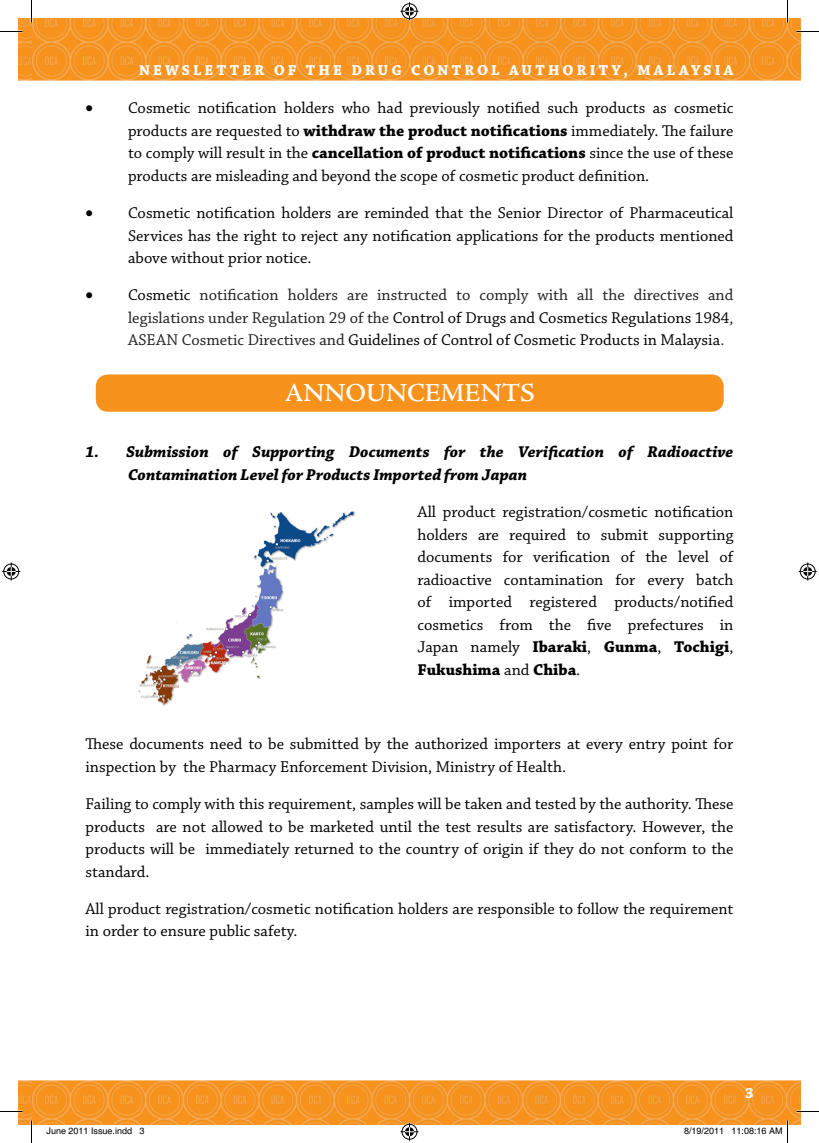
<style>
.page{position:relative;width:819px;height:1143px;background:#fff}
.page>*{position:absolute;margin:0;border:0;box-sizing:border-box;transform-origin:0 0}
.t1{font:600 27px "Adobe Jenson";color:#fff}
.List_Paragraph{font:16.5px/22.5px "Chaparral Pro";color:#000;text-align:justify}
.List_Paragraph-2{font:16.5px/22.5px "Chaparral Pro";color:#231f20;text-align:justify}
.List_Paragraph-3{font:italic 700 16.5px/22.5px "Chaparral Pro";color:#000}
.t2{font:700 15.15px "Chaparral Pro";letter-spacing:.205em;color:#fff}
.t3{font:9px "Helvetica";color:#000}
.s1{font-weight:700}
.s2{color:#000}
</style>
<div class="page">
<img style="left:19px;top:19px;width:781px;height:1105px">
<div style="left:96px;top:374px;width:628px;height:38px;background:#f7931d;border-radius:12px"></div>
<div style="left:86px;top:511px;width:323px;height:196px;background:#fff"></div>
<img style="left:139px;top:511px;width:216px;height:195px">
<svg style="left:0;top:31px;width:22px;height:1px"></svg>
<svg style="left:796px;top:31px;width:23px;height:1px"></svg>
<svg style="left:0;top:1111px;width:22px;height:1px"></svg>
<svg style="left:796px;top:1111px;width:23px;height:1px"></svg>
<svg style="left:31px;top:0;width:1px;height:22px"></svg>
<svg style="left:31px;top:1120px;width:1px;height:23px"></svg>
<svg style="left:787px;top:0;width:1px;height:22px"></svg>
<svg style="left:400px;top:2px;width:18px;height:18px"></svg>
<svg style="left:400px;top:1123px;width:18px;height:18px"></svg>
<svg style="left:2px;top:562px;width:18px;height:18px"></svg>
<svg style="left:799px;top:562px;width:18px;height:18px"></svg>
<svg style="left:732px;top:1120px;width:56px;height:23px"></svg>
<p class="t2" style="left:139px;top:61px;width:596px">NEWSLETTER OF THE DRUG CONTROL AUTHORITY, MALAYSIA</p>
<p class="List_Paragraph" style="left:128px;top:97px;width:607px;text-indent:-43px">• Cosmetic notification holders who had previously notified such products as cosmetic products are requested to <span class="s1">withdraw the product notifications</span> immediately. The failure to comply will result in the <span class="s1">cancellation of product notifications</span> since the use of these products are misleading and beyond the scope of cosmetic product definition.</p>
<p class="List_Paragraph" style="left:128px;top:202px;width:607px;text-indent:-43px">• Cosmetic notification holders are reminded that the Senior Director of Pharmaceutical Services has the right to reject any notification applications for the products mentioned above without prior notice.</p>
<p class="List_Paragraph-2" style="left:128px;top:285px;width:607px;text-indent:-43px"><span class="s2">• Cosmetic</span> notification holders are instructed to comply with all the directives and legislations under Regulation 29 of the <span class="s2">Control of Drugs and Cosmetics Regulations 1984</span>, ASEAN Cosmetic Directives and <span class="s2">Guidelines of Control of Cosmetic Products in Malaysia</span>.</p>
<p class="t1" style="left:285px;top:378px;width:252px">ANNOUNCEMENTS</p>
<p class="List_Paragraph-3" style="left:128px;top:442px;width:607px;text-indent:-43px">1. Submission of Supporting Documents for the Verification of Radioactive<br>Contamination Level for Products Imported from Japan</p>
<p class="List_Paragraph" style="left:418px;top:501px;width:317px">All product registration/cosmetic notification holders are required to submit supporting documents for verification of the level of radioactive contamination for every batch of imported registered products/notified cosmetics from the five prefectures in Japan namely <span class="s1">Ibaraki</span>, <span class="s1">Gunma</span>, <span class="s1">Tochigi</span>, <span class="s1">Fukushima</span> and <span class="s1">Chiba</span>.</p>
<p class="List_Paragraph" style="left:86px;top:734px;width:649px">These documents need to be submitted by the authorized importers at every entry point for inspection by the Pharmacy Enforcement Division, Ministry of Health.</p>
<p class="List_Paragraph" style="left:86px;top:793px;width:650px">Failing to comply with this requirement, samples will be taken and tested by the authority. These products are not allowed to be marketed until the test results are satisfactory. However, the products will be immediately returned to the country of origin if they do not conform to the standard.</p>
<p class="List_Paragraph" style="left:86px;top:898px;width:650px">All product registration/cosmetic notification holders are responsible to follow the requirement in order to ensure public safety.</p>
<p class="t2" style="left:745px;top:1084px;width:10px">3</p>
<p class="t3" style="left:46px;top:1126px;width:100px">June 2011 Issue.indd 3</p>
<p class="t3" style="left:684px;top:1126px;width:100px">8/19/2011 11:08:16 AM</p>
</div>
